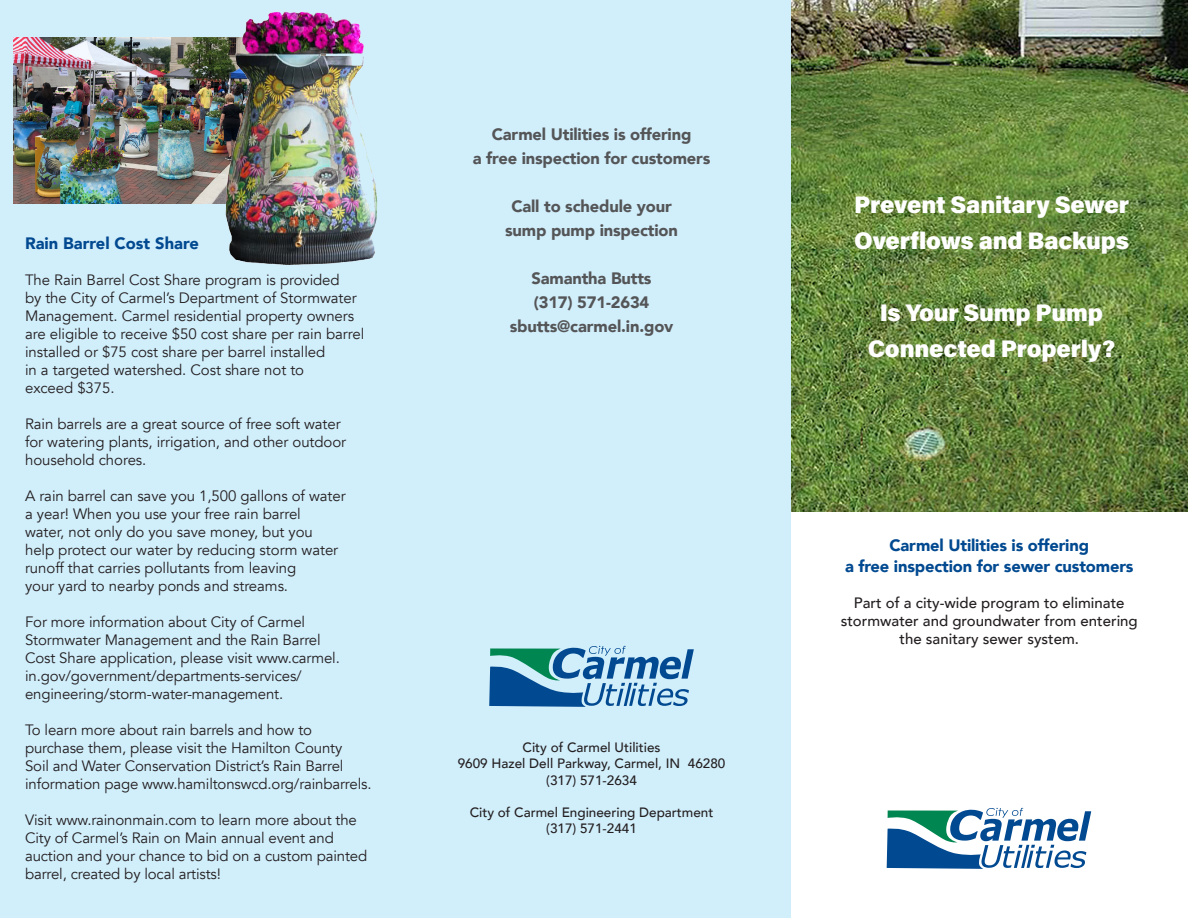
<style>
.page{position:relative;width:1188px;height:918px;background:#fff}
.page>*{position:absolute;margin:0;border:0;box-sizing:border-box;transform-origin:0 0}
.t1{font:24px "Acumin Variable Concept";letter-spacing:.08em;color:#fff}
.t2{font:900 16.5px/24px "Avenir";letter-spacing:-.01em;color:#545557;text-align:center}
.t3{font:900 16.5px/21px "Avenir";letter-spacing:-.01em;color:#014990;text-align:center}
.t4{font:15px/18px "Avenir";letter-spacing:-.005em;color:#231f20}
.t5{font:500 15px/18px "Avenir";color:#231f20;text-align:center}
.t6{font:500 13.5px "Avenir";color:#231f20}
</style>
<div class="page">
<div style="left:0;top:0;width:398px;height:918px;background:#d1eefb"></div>
<img style="left:790px;top:0;width:398px;height:511px">
<div style="left:393px;top:0;width:397px;height:918px;background:#d1eefb"></div>
<svg style="left:489px;top:646px;width:205px;height:61px"></svg>
<img style="left:14px;top:38px;width:210px;height:166px">
<img style="left:224px;top:12px;width:154px;height:253px">
<svg style="left:887px;top:808px;width:204px;height:61px"></svg>
<p class="t3" style="left:25px;top:233px;width:175px">Rain Barrel Cost Share</p>
<p class="t4" style="left:25px;top:272px;width:341px">The Rain Barrel Cost Share program is provided<br>by the City of Carmel’s Department of Stormwater Management. Carmel residential property owners are eligible to receive $50 cost share per rain barrel installed or $75 cost share per barrel installed<br>in a targeted watershed. Cost share not to<br>exceed $375.</p>
<p class="t4" style="left:25px;top:416px;width:323px">Rain barrels are a great source of free soft water for watering plants, irrigation, and other outdoor household chores.</p>
<p class="t4" style="left:25px;top:488px;width:322px">A rain barrel can save you 1,500 gallons of water a year! When you use your free rain barrel<br>water, not only do you save money, but you help protect our water by reducing storm water</p>
<p class="t4" style="left:25px;top:560px;width:273px">runoff that carries pollutants from leaving</p>
<p class="t4" style="left:25px;top:578px;width:265px">your yard to nearby ponds and streams.</p>
<p class="t4" style="left:25px;top:614px;width:316px">For more information about City of Carmel Stormwater Management and the Rain Barrel Cost Share application, please visit www.carmel. in.gov/government/departments-services/ engineering/storm-water-management.</p>
<p class="t4" style="left:25px;top:722px;width:348px">To learn more about rain barrels and how to purchase them, please visit the Hamilton County<br>Soil and Water Conservation District’s Rain Barrel information page www.hamiltonswcd.org/rainbarrels.</p>
<p class="t4" style="left:25px;top:812px;width:344px">Visit www.rainonmain.com to learn more about the City of Carmel’s Rain on Main annual event and auction and your chance to bid on a custom painted barrel, created by local artists!</p>
<p class="t2" style="left:473px;top:121px;width:239px">Carmel Utilities is offering<br>a free inspection for customers</p>
<p class="t2" style="left:511px;top:193px;width:162px">Call to schedule your</p>
<p class="t2" style="left:505px;top:217px;width:174px">sump pump inspection</p>
<p class="t2" style="left:532px;top:265px;width:122px">Samantha Butts</p>
<p class="t2" style="left:534px;top:289px;width:117px">(317) 571-2634</p>
<p class="t2" style="left:510px;top:313px;width:165px">sbutts@carmel.in.gov</p>
<p class="t6" style="left:523px;top:736px;width:139px">City of Carmel Utilities</p>
<p class="t6" style="left:458px;top:752px;width:269px">9609 Hazel Dell Parkway, Carmel, IN 46280</p>
<p class="t6" style="left:546px;top:768px;width:92px">(317) 571-2634</p>
<p class="t6" style="left:470px;top:801px;width:245px">City of Carmel Engineering Department</p>
<p class="t6" style="left:546px;top:817px;width:92px">(317) 571-2441</p>
<p class="t1" style="left:854px;top:188px;width:274px">Prevent Sanitary Sewer</p>
<p class="t1" style="left:854px;top:224px;width:274px">Overflows and Backups</p>
<p class="t1" style="left:880px;top:296px;width:223px">Is Your Sump Pump</p>
<p class="t1" style="left:868px;top:332px;width:247px">Connected Properly?</p>
<p class="t3" style="left:845px;top:534px;width:290px">Carmel Utilities is offering<br>a free inspection for sewer customers</p>
<p class="t5" style="left:841px;top:593px;width:299px">Part of a city-wide program to eliminate stormwater and groundwater from entering the sanitary sewer system.</p>
</div>
